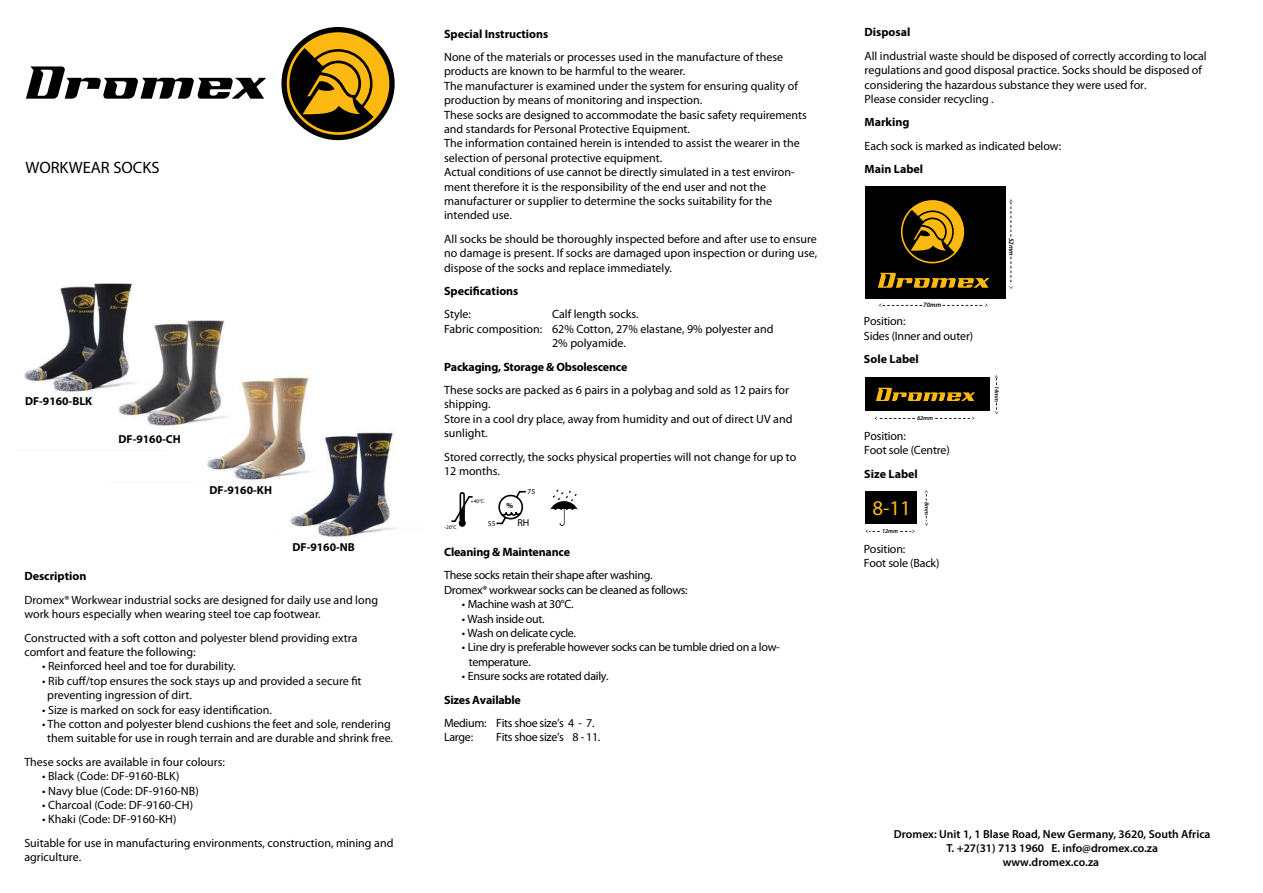
<style>
.page{position:relative;width:1263px;height:893px;background:#fff}
.page>*{position:absolute;margin:0;border:0;box-sizing:border-box;transform-origin:0 0}
.t1{font:21px "Myriad Pro";color:#fdb812}
.t2{font:16.5px "Myriad Pro";color:#000}
.t3{font:12px/14.4px "Myriad Pro";color:#000}
.t4{font:12px/14.4px "Myriad Pro";letter-spacing:-.025em;color:#000}
.t5{font:700 12px "Myriad Pro";color:#000}
.t6{font:600 11.7px/14px "Myriad Pro";color:#000;text-align:center}
.t7{font:700 11.55px "Myriad Pro";color:#000}
.t8{font:10.05px "Myriad Pro";color:#000}
.t9{font:7.5px "Myriad Pro";color:#000}
.t10{font:700 7.5px "Myriad Pro";color:#000}
.t11{font:italic 600 6.75px "Myriad Pro";color:#000}
.t12{font:italic 600 6px "Myriad Pro";color:#000}
.t13{font:5.4px "Myriad Pro";color:#000}
</style>
<div class="page">
<img style="left:255px;top:375px;width:50px;height:109px">
<img style="left:24px;top:283px;width:85px;height:110px">
<img style="left:109px;top:283px;width:146px;height:200px">
<svg style="left:26px;top:66px;width:240px;height:33px"></svg>
<div style="left:281px;top:27px;width:114px;height:113px;background:#000;border-radius:50%"></div>
<svg style="left:287px;top:32px;width:102px;height:103px"></svg>
<svg style="left:550px;top:490px;width:28px;height:36px"></svg>
<svg style="left:496px;top:490px;width:30px;height:35px"></svg>
<div style="left:459px;top:492px;width:6px;height:32px;border:2px solid #000;border-radius:2px"></div>
<div style="left:459px;top:520px;width:7px;height:7px;background:#000;border-radius:50%"></div>
<svg style="left:451px;top:495px;width:22px;height:28px"></svg>
<div style="left:865px;top:378px;width:124px;height:33px;background:#000"></div>
<svg style="left:876px;top:388px;width:99px;height:13px"></svg>
<svg style="left:995px;top:403px;width:4px;height:11px"></svg>
<svg style="left:995px;top:375px;width:3px;height:11px"></svg>
<svg style="left:935px;top:416px;width:40px;height:4px"></svg>
<svg style="left:874px;top:416px;width:41px;height:4px"></svg>
<div style="left:865px;top:491px;width:52px;height:33px;background:#000"></div>
<svg style="left:925px;top:516px;width:3px;height:10px"></svg>
<svg style="left:924px;top:490px;width:4px;height:11px"></svg>
<svg style="left:900px;top:529px;width:15px;height:4px"></svg>
<svg style="left:865px;top:529px;width:15px;height:4px"></svg>
<svg style="left:1009px;top:257px;width:4px;height:32px"></svg>
<svg style="left:1009px;top:199px;width:4px;height:38px"></svg>
<svg style="left:942px;top:303px;width:46px;height:4px"></svg>
<svg style="left:879px;top:303px;width:43px;height:4px"></svg>
<div style="left:865px;top:187px;width:140px;height:112px;background:#000"></div>
<svg style="left:878px;top:273px;width:111px;height:15px"></svg>
<svg style="left:901px;top:200px;width:63px;height:63px"></svg>
<img style="left:280px;top:377px;width:115px;height:161px">
<h2 class="t2" style="left:25px;top:161px;width:136px">WORKWEAR SOCKS</h2>
<p class="t7" style="left:25px;top:396px;width:69px">DF-9160-BLK</p>
<p class="t7" style="left:118px;top:434px;width:64px">DF-9160-CH</p>
<p class="t7" style="left:209px;top:486px;width:64px">DF-9160-KH</p>
<p class="t7" style="left:292px;top:543px;width:64px">DF-9160-NB</p>
<p class="t5" style="left:24px;top:572px;width:63px">Description</p>
<p class="t3" style="left:24px;top:594px;width:355px">Dromex® Workwear industrial socks are designed for daily use and long work hours especially when wearing steel toe cap footwear.</p>
<p class="t3" style="left:24px;top:631px;width:335px">Constructed with a soft cotton and polyester blend providing extra comfort and feature the following:</p>
<p class="t3" style="left:42px;top:660px;width:195px">• Reinforced heel and toe for durability.</p>
<p class="t3" style="left:47px;top:675px;width:316px;text-indent:-5px">• Rib cuff/top ensures the sock stays up and provided a secure fit preventing ingression of dirt.</p>
<p class="t3" style="left:42px;top:703px;width:231px">• Size is marked on sock for easy identification.</p>
<p class="t3" style="left:42px;top:718px;width:352px;text-align:center">• The cotton and polyester blend cushions the feet and sole, rendering them suitable for use in rough terrain and are durable and shrink free.</p>
<p class="t3" style="left:24px;top:756px;width:202px">These socks are available in four colours:</p>
<p class="t3" style="left:42px;top:770px;width:139px">• Black (Code: DF-9160-BLK)</p>
<p class="t3" style="left:42px;top:784px;width:158px">• Navy blue (Code: DF-9160-NB)</p>
<p class="t3" style="left:42px;top:799px;width:152px">• Charcoal (Code: DF-9160-CH)</p>
<p class="t3" style="left:24px;top:809px;width:371px;line-height:23.4px;text-indent:18px">• Khaki (Code: DF-9160-KH)<br>Suitable for use in manufacturing environments, construction, mining and</p>
<p class="t3" style="left:24px;top:851px;width:58px">agriculture.</p>
<p class="t5" style="left:444px;top:29px;width:106px">Special Instructions</p>
<p class="t3" style="left:444px;top:51px;width:364px">None of the materials or processes used in the manufacture of these products are known to be harmful to the wearer.<br>The manufacturer is examined under the system for ensuring quality of production by means of monitoring and inspection.<br>These socks are designed to accommodate the basic safety requirements and standards for Personal Protective Equipment.<br>The information contained herein is intended to assist the wearer in the selection of personal protective equipment.<br>Actual conditions of use cannot be directly simulated in a test environ&shy;ment therefore it is the responsibility of the end user and not the manufacturer or supplier to determine the socks suitability for the intended use.</p>
<p class="t3" style="left:444px;top:233px;width:374px;text-align:justify">All socks be should be thoroughly inspected before and after use to ensure no damage is present. If socks are damaged upon inspection or during use, dispose of the socks and replace immediately.</p>
<p class="t5" style="left:444px;top:286px;width:76px">Specifications</p>
<p class="t3" style="left:444px;top:308px;width:28px">Style:</p>
<p class="t3" style="left:552px;top:308px;width:88px">Calf length socks.</p>
<p class="t3" style="left:444px;top:323px;width:331px">Fabric composition: 62% Cotton, 27% elastane, 9% polyester and</p>
<p class="t3" style="left:552px;top:337px;width:75px">2% polyamide.</p>
<p class="t5" style="left:444px;top:362px;width:185px">Packaging, Storage &amp; Obsolescence</p>
<p class="t3" style="left:444px;top:384px;width:350px">These socks are packed as 6 pairs in a polybag and sold as 12 pairs for shipping.<br>Store in a cool dry place, away from humidity and out of direct UV and sunlight.</p>
<p class="t3" style="left:444px;top:450px;width:354px">Stored correctly, the socks physical properties will not change for up to<br>12 months.</p>
<p class="t13" style="left:445px;top:525px;width:14px">-20°C</p>
<p class="t13" style="left:471px;top:499px;width:15px">+40°C</p>
<p class="t9" style="left:488px;top:521px;width:9px">55</p>
<p class="t10" style="left:506px;top:503px;width:8px">%</p>
<p class="t9" style="left:527px;top:489px;width:9px">75</p>
<p class="t8" style="left:517px;top:519px;width:13px">RH</p>
<p class="t5" style="left:444px;top:547px;width:127px">Cleaning &amp; Maintenance</p>
<p class="t4" style="left:444px;top:569px;width:245px">These socks retain their shape after washing.<br>Dromex® workwear socks can be cleaned as follows:</p>
<p class="t4" style="left:462px;top:598px;width:113px">• Machine wash at 30°C.</p>
<p class="t4" style="left:462px;top:612px;width:84px">• Wash inside out.</p>
<p class="t4" style="left:462px;top:627px;width:116px">• Wash on delicate cycle.</p>
<p class="t4" style="left:469px;top:641px;width:313px;text-indent:-7px">• Line dry is preferable however socks can be tumble dried on a low&shy;temperature.</p>
<p class="t4" style="left:462px;top:670px;width:148px">• Ensure socks are rotated daily.</p>
<p class="t5" style="left:444px;top:695px;width:78px">Sizes Available</p>
<p class="t4" style="left:444px;top:717px;width:152px">Medium: Fits shoe size’s 4 - 7.<br>Large:</p>
<p class="t4" style="left:496px;top:731px;width:106px">Fits shoe size’s 8 - 11.</p>
<p class="t5" style="left:864px;top:28px;width:47px">Disposal</p>
<p class="t3" style="left:864px;top:50px;width:344px">All industrial waste should be disposed of correctly according to local regulations and good disposal practice. Socks should be disposed of considering the hazardous substance they were used for.<br>Please consider recycling .</p>
<p class="t5" style="left:864px;top:118px;width:47px">Marking</p>
<p class="t3" style="left:864px;top:140px;width:198px">Each sock is marked as indicated below:</p>
<p class="t5" style="left:864px;top:165px;width:60px">Main Label</p>
<p class="t11" style="left:923px;top:301px;width:20px">70mm</p>
<p class="t3" style="left:864px;top:315px;width:111px">Position:<br>Sides (Inner and outer)</p>
<p class="t5" style="left:864px;top:354px;width:56px">Sole Label</p>
<p class="t12" style="left:917px;top:414px;width:18px">62mm</p>
<p class="t3" style="left:864px;top:430px;width:87px">Position:<br>Foot sole (Centre)</p>
<p class="t5" style="left:864px;top:469px;width:55px">Size Label</p>
<h1 class="t1" style="left:872px;top:500px;width:40px">8-11</h1>
<p class="t12" style="left:882px;top:527px;width:18px">12mm</p>
<p class="t12" style="left:930px;top:502px;width:14px;rotate:90deg">8mm</p>
<p class="t3" style="left:864px;top:542px;width:77px">Position:<br>Foot sole (Back)</p>
<p class="t11" style="left:1015px;top:237px;width:20px;rotate:90deg">52mm</p>
<p class="t12" style="left:1000px;top:386px;width:18px;rotate:90deg">14mm</p>
<p class="t6" style="left:894px;top:828px;width:318px">Dromex: Unit 1, 1 Blase Road, New Germany, 3620, South Africa<br>T. +27(31) 713 1960 E. info@dromex.co.za<br>www.dromex.co.za</p>
</div>
